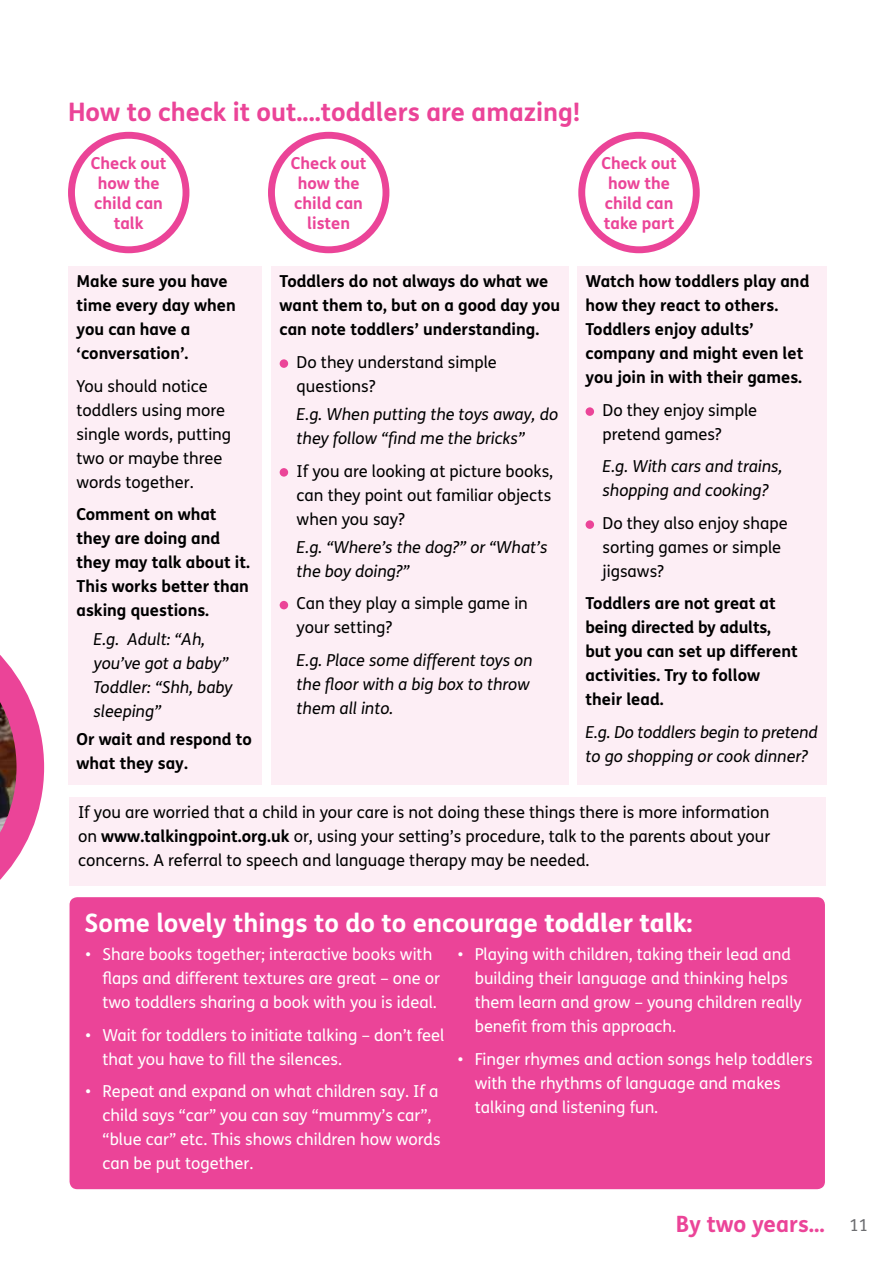
<style>
.page{position:relative;width:893px;height:1263px;background:#fff}
.page>*{position:absolute;margin:0;border:0;box-sizing:border-box;transform-origin:0 0}
.t1{font:700 25.5px "FS Me";color:#fff}
.t2{font:700 25.5px "FS Me";color:#eb4498}
.t3{font:700 22.5px "FS Me";color:#eb4498}
.t4{font:16.5px/24px "FS Me";color:#fff}
.t5{font:16.5px/24px "FS Me";color:#000}
.t6{font:700 16.5px/24px "FS Me";color:#000}
.t7{font:italic 16.5px/24px "FS Me";color:#000}
.t8{font:700 16.5px/19.8px "FS Me";color:#eb4498;text-align:center}
.t9{font:16.5px "FS Me";color:#6d6e71}
.s1{font-weight:700}
.s2{font-family:"FS Me Heavy";font-weight:400}
</style>
<div class="page">
<svg style="left:0;top:655px;width:44px;height:225px"></svg>
<div style="left:68px;top:266px;width:193px;height:519px;background:#fdeef5"></div>
<div style="left:271px;top:266px;width:298px;height:519px;background:#fdeef5"></div>
<div style="left:280px;top:359px;width:8px;height:9px;background:#eb4498;border-radius:50%"></div>
<div style="left:280px;top:468px;width:8px;height:9px;background:#eb4498;border-radius:50%"></div>
<div style="left:280px;top:601px;width:8px;height:8px;background:#eb4498;border-radius:50%"></div>
<div style="left:577px;top:266px;width:249px;height:519px;background:#fdeef5"></div>
<div style="left:586px;top:407px;width:8px;height:9px;background:#eb4498;border-radius:50%"></div>
<div style="left:586px;top:520px;width:8px;height:9px;background:#eb4498;border-radius:50%"></div>
<div style="left:70px;top:797px;width:756px;height:89px;background:#fdeef5"></div>
<div style="left:69px;top:896px;width:757px;height:294px;background:#eb4498;border-radius:9px"></div>
<div style="left:68px;top:896px;width:758px;height:295px;border:2px solid #fff;border-radius:9px"></div>
<div style="left:578px;top:132px;width:122px;height:121px;border:7px solid #eb4498;border-radius:50%"></div>
<div style="left:268px;top:132px;width:121px;height:121px;border:7px solid #eb4498;border-radius:50%"></div>
<div style="left:68px;top:132px;width:121px;height:121px;border:7px solid #eb4498;border-radius:50%"></div>
<h1 class="t2" style="left:68px;top:92px;width:514px">How to check it out....toddlers are amazing!</h1>
<p class="t8" style="left:91px;top:153px;width:77px">Check out how the child can talk</p>
<p class="t8" style="left:291px;top:153px;width:77px">Check out how the child can listen</p>
<p class="t8" style="left:601px;top:153px;width:77px;text-align:left">Check out how the child can take part</p>
<p class="t6" style="left:77px;top:269px;width:161px">Make sure you have time every day when you can have a ‘conversation’.</p>
<p class="t5" style="left:77px;top:374px;width:156px">You should notice toddlers using more single words, putting two or maybe three words together.</p>
<p class="t6" style="left:77px;top:502px;width:175px">Comment on what they are doing and they may talk about it.<br>This works better than asking questions.</p>
<p class="t7" style="left:94px;top:626px;width:140px">E.g. Adult: “Ah, you’ve got a baby”<br>Toddler: “Shh, baby sleeping”</p>
<p class="t6" style="left:77px;top:726px;width:177px">Or wait and respond to what they say.</p>
<p class="t6" style="left:586px;top:269px;width:225px">Watch how toddlers play and how they react to others.<br>Toddlers enjoy adults’ company and might even let you join in with their games.</p>
<p class="t5" style="left:603px;top:398px;width:156px">Do they enjoy simple pretend games?</p>
<p class="t7" style="left:603px;top:454px;width:182px">E.g. With cars and trains, shopping and cooking?</p>
<p class="t5" style="left:603px;top:511px;width:187px">Do they also enjoy shape sorting games or simple jigsaws?</p>
<p class="t6" style="left:586px;top:591px;width:214px">Toddlers are not great at being directed by adults, but you can set up different activities. Try to follow their lead.</p>
<p class="t7" style="left:586px;top:720px;width:234px">E.g. Do toddlers begin to pretend to go shopping or cook dinner?</p>
<p class="t5" style="left:78px;top:800px;width:694px;text-align:justify">If you are worried that a child in your care is not doing these things there is more information on <span class="s1">www.talkingpoint.org.uk</span> or, using your setting’s procedure, talk to the parents about your concerns. A referral to speech and language therapy may be needed.</p>
<p class="t6" style="left:280px;top:269px;width:282px">Toddlers do not always do what we want them to, but on a good day you can note toddlers’ understanding.</p>
<p class="t5" style="left:297px;top:350px;width:202px">Do they understand simple questions?</p>
<p class="t7" style="left:297px;top:402px;width:263px">E.g. When putting the toys away, do they follow “find me the bricks”</p>
<p class="t5" style="left:297px;top:458px;width:258px;text-align:justify">If you are looking at picture books, can they point out familiar objects when you say?</p>
<p class="t7" style="left:297px;top:535px;width:252px">E.g. “Where’s the dog?” or “What’s the boy doing?”</p>
<p class="t5" style="left:297px;top:591px;width:233px">Can they play a simple game in your setting?</p>
<p class="t7" style="left:297px;top:648px;width:238px">E.g. Place some different toys on the floor with a big box to throw them all into.</p>
<h1 class="t1" style="left:84px;top:903px;width:610px">Some lovely things to do to encourage <span class="s2">toddler talk</span>:</h1>
<p class="t4" style="left:103px;top:942px;width:339px;text-indent:-17px">• Share books together; interactive books with flaps and different textures are great – one or two toddlers sharing a book with you is ideal.</p>
<p class="t4" style="left:103px;top:1023px;width:343px;text-indent:-17px">• Wait for toddlers to initiate talking – don’t feel that you have to fill the silences.</p>
<p class="t4" style="left:103px;top:1079px;width:340px;text-indent:-17px">• Repeat and expand on what children say. If a child says “car” you can say “mummy’s car”, “blue car” etc. This shows children how words can be put together.</p>
<p class="t4" style="left:475px;top:942px;width:329px;text-indent:-17px">• Playing with children, taking their lead and building their language and thinking helps them learn and grow – young children really benefit from this approach.</p>
<p class="t4" style="left:475px;top:1047px;width:339px;text-indent:-17px">• Finger rhymes and action songs help toddlers with the rhythms of language and makes talking and listening fun.</p>
<h2 class="t3" style="left:676px;top:1207px;width:151px">By two years...</h2>
<p class="t9" style="left:849px;top:1213px;width:20px">11</p>
</div>
